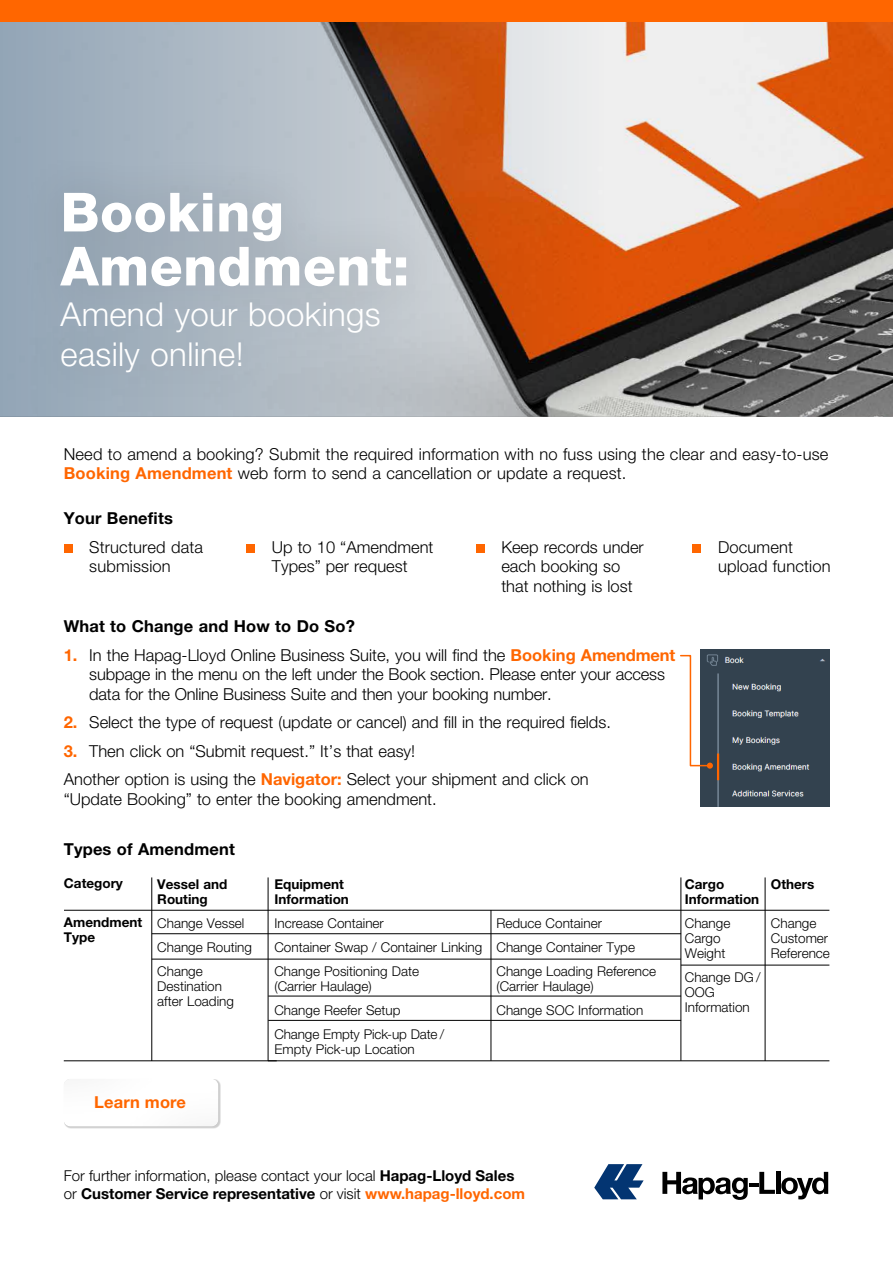
<style>
.page{position:relative;width:893px;height:1263px;background:#fff}
.page>*{position:absolute;margin:0;border:0;box-sizing:border-box;transform-origin:0 0}
.t1{font:800 54px/54px "Helvetica Neue LT";letter-spacing:.01em;color:#fff}
.t2{font:300 33px/40.5px "Helvetica Neue LT";letter-spacing:.01em;color:#fff}
.t3{font:300 16.5px/19.5px "Helvetica Neue LT";color:#000}
.t4{font:700 16.5px "Helvetica Neue LT";letter-spacing:.01em;color:#000}
.t5{font:700 16.5px "Helvetica Neue LT";letter-spacing:.01em;color:#f60}
.t6{font:300 15px/18px "Helvetica Neue LT";color:#000}
.t7{font:300 13.5px/15px "Helvetica Neue LT";color:#000}
.t8{font:700 13.5px/15px "Helvetica Neue LT";color:#000}
.s1{font-weight:700;color:#f60}
.s2{font-weight:700}
</style>
<div class="page">
<svg style="left:594px;top:1164px;width:50px;height:35px"></svg>
<svg style="left:662px;top:1172px;width:113px;height:28px"></svg>
<hr style="left:776px;top:1172px;width:4px;height:22px;background:#000">
<svg style="left:781px;top:1172px;width:47px;height:27px"></svg>
<img style="left:606px;top:21px;width:287px;height:396px">
<svg style="left:0;top:21px;width:606px;height:396px;background:#b09384"></svg>
<div style="left:64px;top:544px;width:8px;height:9px;background:#f60"></div>
<div style="left:246px;top:544px;width:9px;height:9px;background:#f60"></div>
<div style="left:476px;top:544px;width:8px;height:9px;background:#f60"></div>
<div style="left:693px;top:544px;width:8px;height:9px;background:#f60"></div>
<div style="left:64px;top:1079px;width:156px;height:50px;background:#d2d2d2"></div>
<div style="left:63px;top:1076px;width:159px;height:51px;background:#fefefe"></div>
<img style="left:700px;top:649px;width:129px;height:157px">
<svg style="left:680px;top:654px;width:31px;height:113px"></svg>
<div style="left:707px;top:762px;width:6px;height:7px;background:#f60;border-radius:50%"></div>
<hr style="left:268px;top:877px;width:1px;height:184px;background:#000">
<hr style="left:491px;top:910px;width:1px;height:151px;background:#000">
<hr style="left:681px;top:877px;width:1px;height:184px;background:#000">
<hr style="left:765px;top:877px;width:1px;height:184px;background:#000">
<hr style="left:64px;top:910px;width:765px;height:1px;background:#000">
<hr style="left:152px;top:933px;width:529px;height:1px;background:#000">
<hr style="left:152px;top:959px;width:529px;height:1px;background:#000">
<hr style="left:268px;top:996px;width:413px;height:1px;background:#000">
<hr style="left:268px;top:1020px;width:413px;height:1px;background:#000">
<hr style="left:681px;top:965px;width:148px;height:1px;background:#000">
<hr style="left:64px;top:1060px;width:213px;height:1px;background:#000">
<hr style="left:152px;top:877px;width:1px;height:184px;background:#000">
<hr style="left:268px;top:1060px;width:561px;height:1px;background:#000">
<div style="left:0;top:0;width:893px;height:21px;background:#f60"></div>
<div style="left:17px;top:147px;width:435px;height:266px;background:#000;opacity:.16"></div>
<h1 class="t1" style="left:61px;top:185px;width:351px">Booking<br>Amendment:</h1>
<h2 class="t2" style="left:61px;top:293px;width:322px">Amend your bookings easily online!</h2>
<p class="t3" style="left:64px;top:444px;width:766px">Need to amend a booking? Submit the required information with no fuss using the clear and easy-to-use<br><span class="s1">Booking Amendment</span> web form to send a cancellation or update a request.</p>
<p class="t4" style="left:64px;top:508px;width:111px">Your Benefits</p>
<p class="t3" style="left:89px;top:537px;width:115px">Structured data submission</p>
<p class="t3" style="left:272px;top:537px;width:163px">Up to 10 “Amendment<br>Types” per request</p>
<p class="t3" style="left:501px;top:537px;width:144px">Keep records under each booking so that nothing is lost</p>
<p class="t3" style="left:718px;top:537px;width:114px">Document upload function</p>
<p class="t4" style="left:64px;top:616px;width:293px">What to Change and How to Do So?</p>
<p class="t3" style="left:89px;top:645px;width:587px;text-indent:-26px"><span class="s1">1.</span> In the Hapag-Lloyd Online Business Suite, you will find the <span class="s1">Booking Amendment </span>subpage in the menu on the left under the Book section. Please enter your access data for the Online Business Suite and then your booking number.</p>
<p class="t3" style="left:64px;top:712px;width:549px"><span class="s1">2.</span> Select the type of request (update or cancel) and fill in the required fields.</p>
<p class="t3" style="left:64px;top:736px;width:526px;line-height:28.5px"><span class="s1">3.</span> Then click on “Submit request.” It’s that easy!<br>Another option is using the <span class="s1">Navigator:</span> Select your shipment and click on</p>
<p class="t3" style="left:64px;top:789px;width:374px">“Update Booking” to enter the booking amendment.</p>
<p class="t4" style="left:64px;top:839px;width:173px">Types of Amendment</p>
<p class="t8" style="left:274px;top:876px;width:76px">Equipment<br>Information</p>
<p class="t7" style="left:274px;top:915px;width:111px">Increase Container</p>
<p class="t8" style="left:64px;top:875px;width:61px">Category</p>
<p class="t8" style="left:64px;top:914px;width:80px">Amendment<br>Type</p>
<p class="t8" style="left:157px;top:876px;width:72px">Vessel and<br>Routing</p>
<p class="t7" style="left:157px;top:911px;width:96px;line-height:24px">Change Vessel<br>Change Routing<br>Change</p>
<p class="t7" style="left:157px;top:978px;width:78px">Destination after Loading</p>
<p class="t7" style="left:274px;top:911px;width:362px;line-height:24px;text-indent:222px">Reduce Container<br>Container Swap / Container Linking Change Container Type<br>Change Positioning Date</p>
<p class="t7" style="left:496px;top:963px;width:161px">Change Loading Reference</p>
<p class="t7" style="left:274px;top:978px;width:99px">(Carrier Haulage)</p>
<p class="t7" style="left:496px;top:978px;width:99px">(Carrier Haulage)</p>
<p class="t7" style="left:274px;top:1002px;width:128px">Change Reefer Setup</p>
<p class="t7" style="left:496px;top:1002px;width:148px">Change SOC Information</p>
<p class="t7" style="left:274px;top:1026px;width:171px">Change Empty Pick-up Date /<br>Empty Pick-up Location</p>
<p class="t8" style="left:685px;top:876px;width:76px">Cargo<br>Information</p>
<p class="t7" style="left:685px;top:915px;width:47px">Change<br>Cargo<br>Weight</p>
<p class="t7" style="left:685px;top:969px;width:77px">Change DG /<br>OOG<br>Information</p>
<p class="t8" style="left:771px;top:876px;width:45px">Others</p>
<p class="t7" style="left:771px;top:915px;width:61px">Change<br>Customer<br>Reference</p>
<p class="t5" style="left:94px;top:1091px;width:93px">Learn more</p>
<p class="t6" style="left:64px;top:1166px;width:463px">For further information, please contact your local <span class="s2">Hapag-Lloyd Sales </span>or <span class="s2">Customer Service representative</span> or visit <span class="s1">www.hapag-lloyd.com</span></p>
</div>
